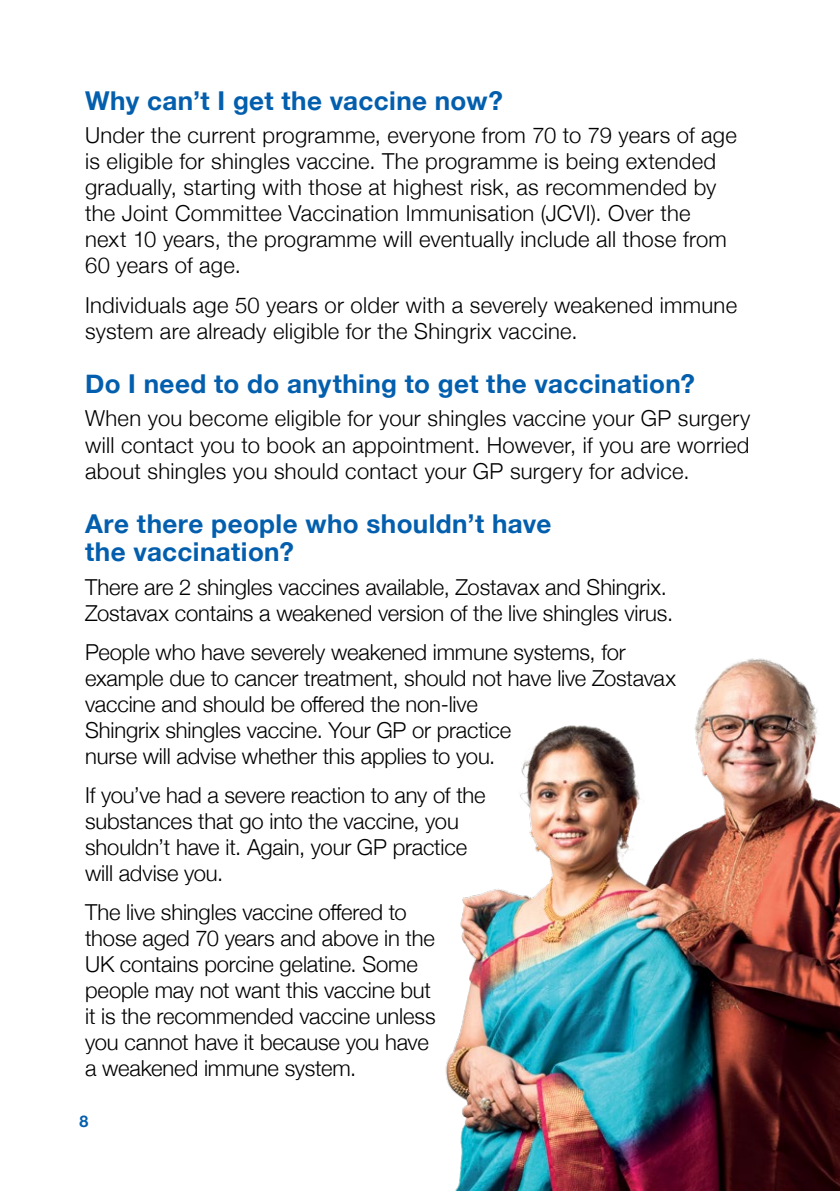
<style>
.page{position:relative;width:840px;height:1191px;background:#fff}
.page>*{position:absolute;margin:0;border:0;box-sizing:border-box;transform-origin:0 0}
.t1{font:700 26px/28px "Helvetica Neue";letter-spacing:.015em;color:#035fad}
.Body{font:300 22px/26px "Helvetica Neue";letter-spacing:-.005em;color:#000}
.Body-2{font:300 22px/26px "Helvetica Neue";letter-spacing:.015em;color:#000}
.t2{font:700 16px "Helvetica Neue";color:#035fad}
</style>
<div class="page">
<img style="left:445px;top:658px;width:394px;height:533px">
<p class="t1" style="left:85px;top:88px;width:419px">Why can’t I get the vaccine now?</p>
<p class="Body-2" style="left:85px;top:121px;width:653px">Under the current programme, everyone from 70 to 79 years of age is eligible for shingles vaccine. The programme is being extended gradually, starting with those at highest risk, as recommended by the Joint Committee Vaccination Immunisation (JCVI). Over the next 10 years, the programme will eventually include all those from 60 years of age.</p>
<p class="Body-2" style="left:85px;top:290px;width:653px">Individuals age 50 years or older with a severely weakened immune system are already eligible for the Shingrix vaccine.</p>
<p class="t1" style="left:85px;top:371px;width:611px">Do I need to do anything to get the vaccination?</p>
<p class="Body" style="left:85px;top:404px;width:666px;text-align:justify">When you become eligible for your shingles vaccine your GP surgery will contact you to book an appointment. However, if you are worried about shingles you should contact your GP surgery for advice.</p>
<p class="t1" style="left:85px;top:511px;width:467px">Are there people who shouldn’t have the vaccination?</p>
<p class="Body" style="left:85px;top:572px;width:589px">There are 2 shingles vaccines available, Zostavax and Shingrix.<br>Zostavax contains a weakened version of the live shingles virus.</p>
<p class="Body" style="left:85px;top:637px;width:592px">People who have severely weakened immune systems, for example due to cancer treatment, should not have live Zostavax vaccine and should be offered the non-live<br>Shingrix shingles vaccine. Your GP or practice<br>nurse will advise whether this applies to you.</p>
<p class="Body" style="left:85px;top:780px;width:402px">If you’ve had a severe reaction to any of the substances that go into the vaccine, you shouldn’t have it. Again, your GP practice will advise you.</p>
<p class="Body" style="left:85px;top:897px;width:352px">The live shingles vaccine offered to those aged 70 years and above in the UK contains porcine gelatine. Some people may not want this vaccine but it is the recommended vaccine unless you cannot have it because you have a weakened immune system.</p>
<p class="t2" style="left:79px;top:1109px;width:10px">8</p>
</div>
